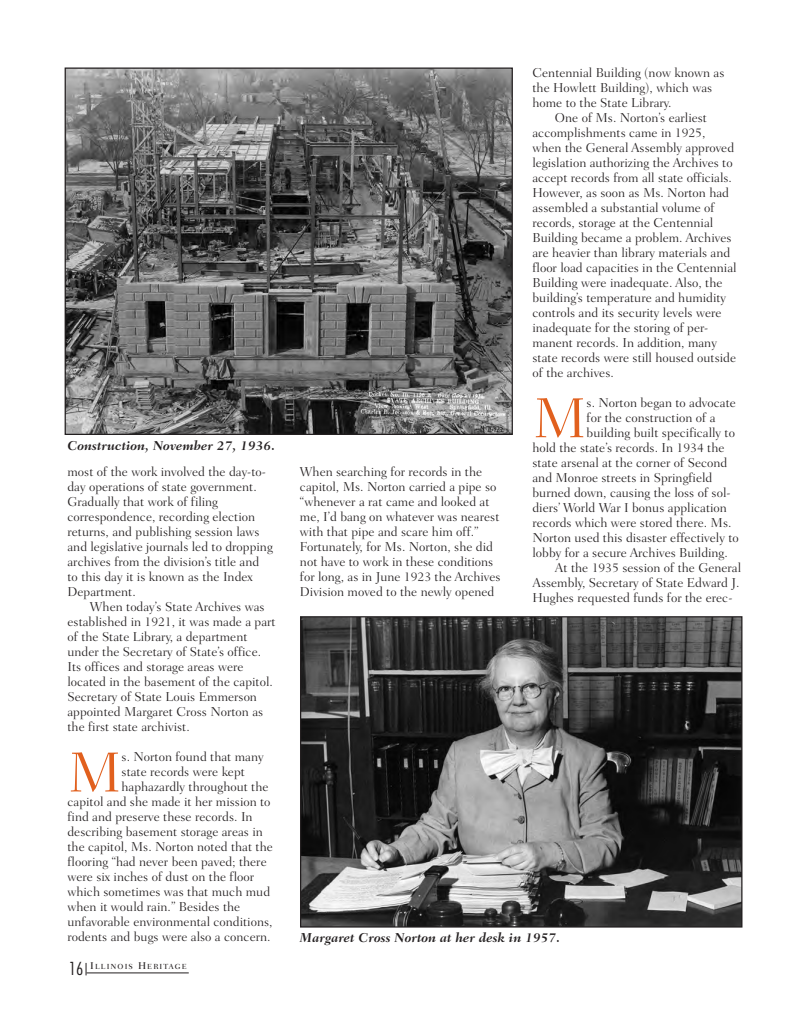
<style>
.page{position:relative;width:810px;height:1035px;background:#fff}
.page>*{position:absolute;margin:0;border:0;box-sizing:border-box;transform-origin:0 0}
.t1{font:300 57.38px "Fairfield LH";color:#e1601e}
.t2{font:300 condensed 17.5px "Futura";color:#231f20}
.t3{font:300 13.12px/15px "Fairfield LH";color:#231f20}
.t4{font:italic 700 13.12px "Fairfield LH";color:#231f20}
.t5{font:500 7.5px "Fairfield LH";letter-spacing:.145em;color:#231f20}
.s1{font-size:10px}
</style>
<div class="page">
<img style="left:302px;top:618px;width:438px;height:308px">
<div style="left:300px;top:616px;width:442px;height:312px;border:1px solid #231f20"></div>
<img style="left:67px;top:70px;width:444px;height:363px">
<hr style="left:87px;top:973px;width:102px;height:1px;background:#231f20">
<svg style="left:86px;top:963px;width:1px;height:12px"></svg>
<p class="t4" style="left:68px;top:440px;width:209px">Construction, November 27, 1936.</p>
<p class="t3" style="left:68px;top:466px;width:207px">most of the work involved the day-to&shy;day operations of state government.<br>Gradually that work of filing correspondence, recording election returns, and publishing session laws and legislative journals led to dropping archives from the division’s title and to this day it is known as the Index Department.</p>
<p class="t3" style="left:68px;top:601px;width:210px;text-indent:22px">When today’s State Archives was established in 1921, it was made a part of the State Library, a department under the Secretary of State’s office.<br>Its offices and storage areas were located in the basement of the capitol.<br>Secretary of State Louis Emmerson appointed Margaret Cross Norton as the first state archivist.</p>
<p class="t1" style="left:68px;top:749px;width:56px">M</p>
<p class="t3" style="left:122px;top:751px;width:144px">s. Norton found that many</p>
<p class="t3" style="left:122px;top:766px;width:125px">state records were kept</p>
<p class="t3" style="left:122px;top:781px;width:149px">haphazardly throughout the</p>
<p class="t3" style="left:68px;top:796px;width:205px">capitol and she made it her mission to</p>
<p class="t3" style="left:68px;top:811px;width:187px">find and preserve these records. In</p>
<p class="t3" style="left:68px;top:826px;width:197px">describing basement storage areas in</p>
<p class="t3" style="left:68px;top:841px;width:207px">the capitol, Ms. Norton noted that the</p>
<p class="t3" style="left:68px;top:856px;width:201px">flooring “had never been paved; there</p>
<p class="t3" style="left:68px;top:871px;width:188px">were six inches of dust on the floor</p>
<p class="t3" style="left:68px;top:886px;width:204px">which sometimes was that much mud</p>
<p class="t3" style="left:68px;top:901px;width:174px">when it would rain.” Besides the</p>
<p class="t3" style="left:68px;top:916px;width:207px">unfavorable environmental conditions,</p>
<p class="t3" style="left:68px;top:931px;width:205px">rodents and bugs were also a concern.</p>
<p class="t2" style="left:69px;top:961px;width:16px">16</p>
<p class="t5" style="left:90px;top:963px;width:98px"><span class="s1">I</span>LLINOIS <span class="s1">H</span>ERITAGE</p>
<p class="t3" style="left:300px;top:466px;width:202px">When searching for records in the capitol, Ms. Norton carried a pipe so “whenever a rat came and looked at me, I’d bang on whatever was nearest with that pipe and scare him off.” Fortunately, for Ms. Norton, she did not have to work in these conditions for long, as in June 1923 the Archives Division moved to the newly opened</p>
<p class="t3" style="left:532px;top:67px;width:193px">Centennial Building (now known as the Howlett Building), which was home to the State Library.</p>
<p class="t3" style="left:532px;top:112px;width:206px;text-indent:22px">One of Ms. Norton’s earliest accomplishments came in 1925, when the General Assembly approved legislation authorizing the Archives to accept records from all state officials.<br>However, as soon as Ms. Norton had assembled a substantial volume of records, storage at the Centennial Building became a problem. Archives are heavier than library materials and floor load capacities in the Centennial Building were inadequate. Also, the building’s temperature and humidity controls and its security levels were inadequate for the storing of per&shy;manent records. In addition, many state records were still housed outside of the archives.</p>
<p class="t1" style="left:532px;top:395px;width:56px">M</p>
<p class="t3" style="left:587px;top:397px;width:151px">s. Norton began to advocate</p>
<p class="t3" style="left:587px;top:412px;width:131px">for the construction of a</p>
<p class="t3" style="left:587px;top:427px;width:150px">building built specifically to</p>
<p class="t3" style="left:533px;top:442px;width:194px">hold the state’s records. In 1934 the</p>
<p class="t3" style="left:533px;top:457px;width:196px">state arsenal at the corner of Second</p>
<p class="t3" style="left:533px;top:472px;width:181px">and Monroe streets in Springfield</p>
<p class="t3" style="left:533px;top:487px;width:200px">burned down, causing the loss of sol-</p>
<p class="t3" style="left:533px;top:502px;width:196px">diers’ World War I bonus application</p>
<p class="t3" style="left:533px;top:517px;width:201px">records which were stored there. Ms.</p>
<p class="t3" style="left:533px;top:532px;width:208px">Norton used this disaster effectively to</p>
<p class="t3" style="left:533px;top:547px;width:197px">lobby for a secure Archives Building.</p>
<p class="t3" style="left:533px;top:562px;width:210px;text-indent:22px">At the 1935 session of the General<br>Assembly, Secretary of State Edward J.<br>Hughes requested funds for the erec-</p>
<p class="t4" style="left:300px;top:933px;width:262px">Margaret Cross Norton at her desk in 1957.</p>
</div>
